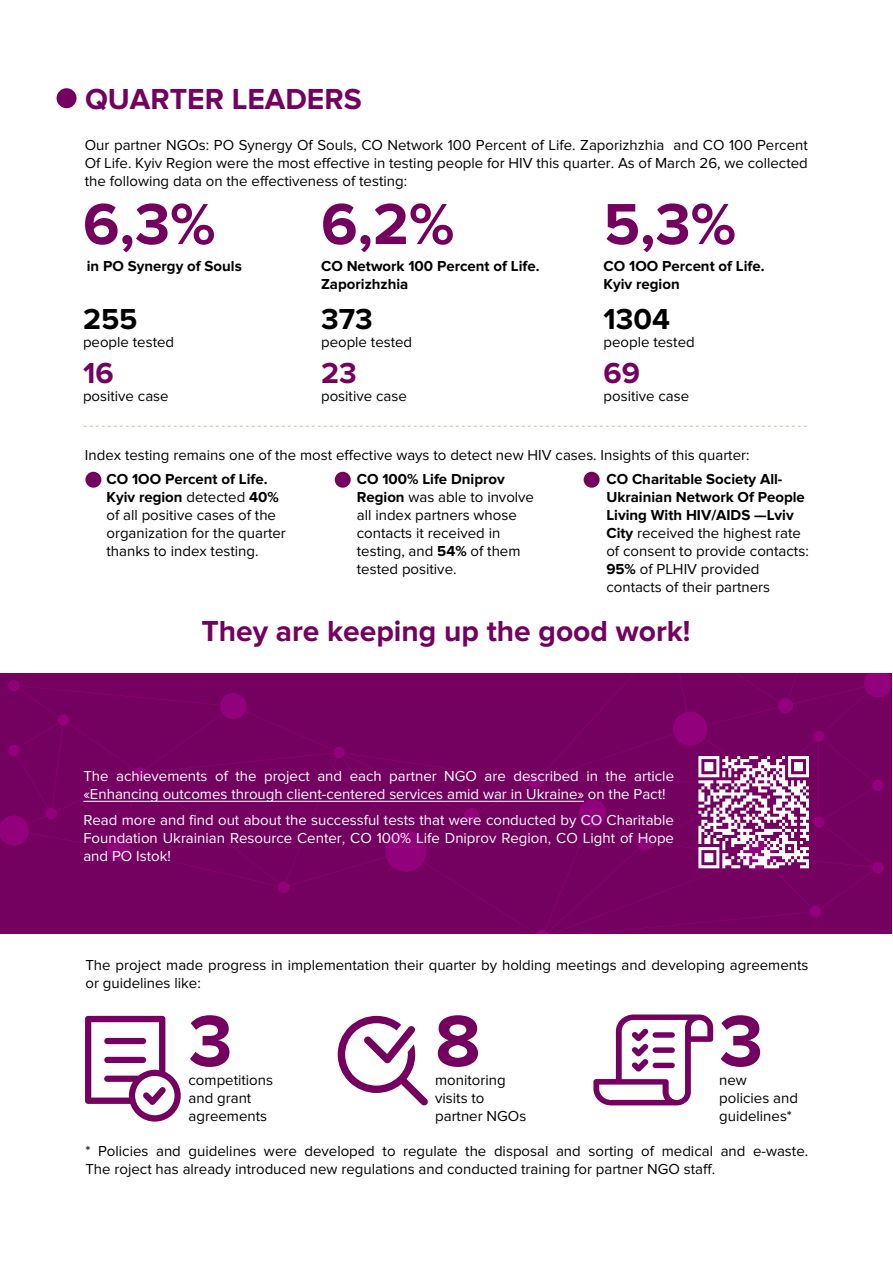
<style>
.page{position:relative;width:893px;height:1263px;background:#fff}
.page>*{position:absolute;margin:0;border:0;box-sizing:border-box;transform-origin:0 0}
.t1{font:700 75px "Proxima Nova";color:#74005f}
.t2{font:700 60px "Proxima Nova";color:#74005f}
.t3{font:700 30px "Proxima Nova";color:#74005f}
.t4{font:700 30px "Proxima Nova";color:#000}
.t5{font:15px/18px "Proxima Nova";color:#000}
.t6{font:15px/18px "Proxima Nova";color:#fff}
.t7{font:700 15px/18px "Proxima Nova";color:#000}
.s1{font-weight:700}
</style>
<div class="page">
<div style="left:0;top:673px;width:892px;height:260px;background:#74005f"></div>
<svg style="left:140px;top:753px;width:332px;height:133px"></svg>
<svg style="left:406px;top:781px;width:468px;height:152px"></svg>
<div style="left:528px;top:774px;width:16px;height:15px;background:#93007c;border-radius:50%"></div>
<div style="left:464px;top:808px;width:15px;height:15px;background:#93007c;border-radius:50%"></div>
<svg style="left:535px;top:911px;width:280px;height:22px"></svg>
<svg style="left:743px;top:839px;width:31px;height:32px"></svg>
<div style="left:385px;top:831px;width:41px;height:41px;background:#93007c;border-radius:50%"></div>
<div style="left:333px;top:747px;width:12px;height:11px;background:#93007c;border-radius:50%"></div>
<div style="left:810px;top:906px;width:11px;height:11px;background:#93007c;border-radius:50%"></div>
<div style="left:872px;top:862px;width:11px;height:11px;background:#93007c;border-radius:50%"></div>
<div style="left:278px;top:881px;width:11px;height:12px;background:#93007c;border-radius:50%"></div>
<div style="left:107px;top:837px;width:23px;height:24px;background:#93007c;border-radius:50%"></div>
<div style="left:220px;top:693px;width:26px;height:26px;background:#93007c;border-radius:50%"></div>
<div style="left:8px;top:680px;width:12px;height:11px;background:#93007c;border-radius:50%"></div>
<svg style="left:0;top:685px;width:233px;height:164px"></svg>
<div style="left:57px;top:88px;width:20px;height:20px;background:#74005f;border-radius:50%"></div>
<svg style="left:84px;top:426px;width:723px;height:1px"></svg>
<svg style="left:85px;top:1016px;width:96px;height:105px"></svg>
<svg style="left:593px;top:1014px;width:120px;height:91px"></svg>
<svg style="left:338px;top:1016px;width:90px;height:89px"></svg>
<div style="left:85px;top:472px;width:16px;height:16px;background:#74005f;border-radius:50%"></div>
<div style="left:335px;top:472px;width:16px;height:16px;background:#74005f;border-radius:50%"></div>
<div style="left:584px;top:472px;width:16px;height:16px;background:#74005f;border-radius:50%"></div>
<hr style="left:83px;top:801px;width:501px;height:1px;background:#fff">
<svg style="left:536px;top:673px;width:356px;height:195px"></svg>
<p class="t3" style="left:85px;top:81px;width:278px">QUARTER LEADERS</p>
<p class="t5" style="left:85px;top:136px;width:724px;text-align:justify">Our partner NGOs: PO Synergy Of Souls, CO Network 100 Percent of Life. Zaporizhzhia and CO 100 Percent Of Life. Kyiv Region were the most effective in testing people for HIV this quarter. As of March 26, we collected the following data on the effectiveness of testing:</p>
<p class="t2" style="left:83px;top:189px;width:134px">6,3%</p>
<p class="t7" style="left:87px;top:257px;width:156px">in PO Synergy of Souls</p>
<p class="t4" style="left:83px;top:301px;width:56px">255</p>
<p class="t5" style="left:83px;top:333px;width:93px">people tested</p>
<p class="t3" style="left:83px;top:355px;width:32px">16</p>
<p class="t5" style="left:83px;top:387px;width:87px">positive case</p>
<p class="t2" style="left:321px;top:189px;width:135px">6,2%</p>
<p class="t7" style="left:321px;top:257px;width:220px">CO Network 100 Percent of Life.<br>Zaporizhzhia</p>
<p class="t4" style="left:321px;top:301px;width:53px">373</p>
<p class="t5" style="left:321px;top:333px;width:93px">people tested</p>
<p class="t3" style="left:321px;top:355px;width:37px">23</p>
<p class="t5" style="left:321px;top:387px;width:87px">positive case</p>
<p class="t2" style="left:604px;top:189px;width:134px">5,3%</p>
<p class="t7" style="left:604px;top:257px;width:163px">CO 1OO Percent of Life.<br>Kyiv region</p>
<p class="t4" style="left:604px;top:301px;width:68px">1304</p>
<p class="t5" style="left:604px;top:333px;width:93px">people tested</p>
<p class="t3" style="left:604px;top:355px;width:38px">69</p>
<p class="t5" style="left:604px;top:387px;width:87px">positive case</p>
<p class="t5" style="left:85px;top:446px;width:666px">Index testing remains one of the most effective ways to detect new HIV cases. Insights of this quarter:</p>
<p class="t5" style="left:106px;top:470px;width:181px"><span class="s1">CO 1OO Percent of Life.<br>Kyiv region</span> detected <span class="s1">40% </span>of all positive cases of the organization for the quarter thanks to index testing.</p>
<p class="t5" style="left:357px;top:470px;width:179px"><span class="s1">CO 100% Life Dniprov<br>Region</span> was able to involve all index partners whose contacts it received in testing, and <span class="s1">54%</span> of them tested positive.</p>
<p class="t5" style="left:606px;top:470px;width:204px"><span class="s1">CO Charitable Society All-<br>Ukrainian Network Of People<br>Living With HIV/AIDS —Lviv<br>City</span> received the highest rate of consent to provide contacts:<br><span class="s1">95%</span> of PLHIV provided contacts of their partners</p>
<p class="t3" style="left:201px;top:614px;width:491px">They are keeping up the good work!</p>
<p class="t6" style="left:83px;top:767px;width:592px">The achievements of the project and each partner NGO are described in the article «Enhancing outcomes through client-centered services amid war in Ukraine» on the Pact!</p>
<p class="t6" style="left:83px;top:811px;width:592px;text-align:justify">Read more and find out about the successful tests that were conducted by CO Charitable Foundation Ukrainian Resource Center, CO 100% Life Dniprov Region, CO Light of Hope and PO Istok!</p>
<p class="t5" style="left:85px;top:956px;width:724px">The project made progress in implementation their quarter by holding meetings and developing agreements or guidelines like:</p>
<p class="t1" style="left:189px;top:998px;width:46px">3</p>
<p class="t5" style="left:189px;top:1071px;width:86px">competitions and grant agreements</p>
<p class="t1" style="left:435px;top:998px;width:47px">8</p>
<p class="t5" style="left:435px;top:1071px;width:93px">monitoring visits to partner NGOs</p>
<p class="t1" style="left:719px;top:998px;width:46px">3</p>
<p class="t5" style="left:719px;top:1071px;width:80px">new policies and guidelines*</p>
<p class="t5" style="left:85px;top:1142px;width:724px">* Policies and guidelines were developed to regulate the disposal and sorting of medical and e-waste.<br>The roject has already introduced new regulations and conducted training for partner NGO staff.</p>
</div>
